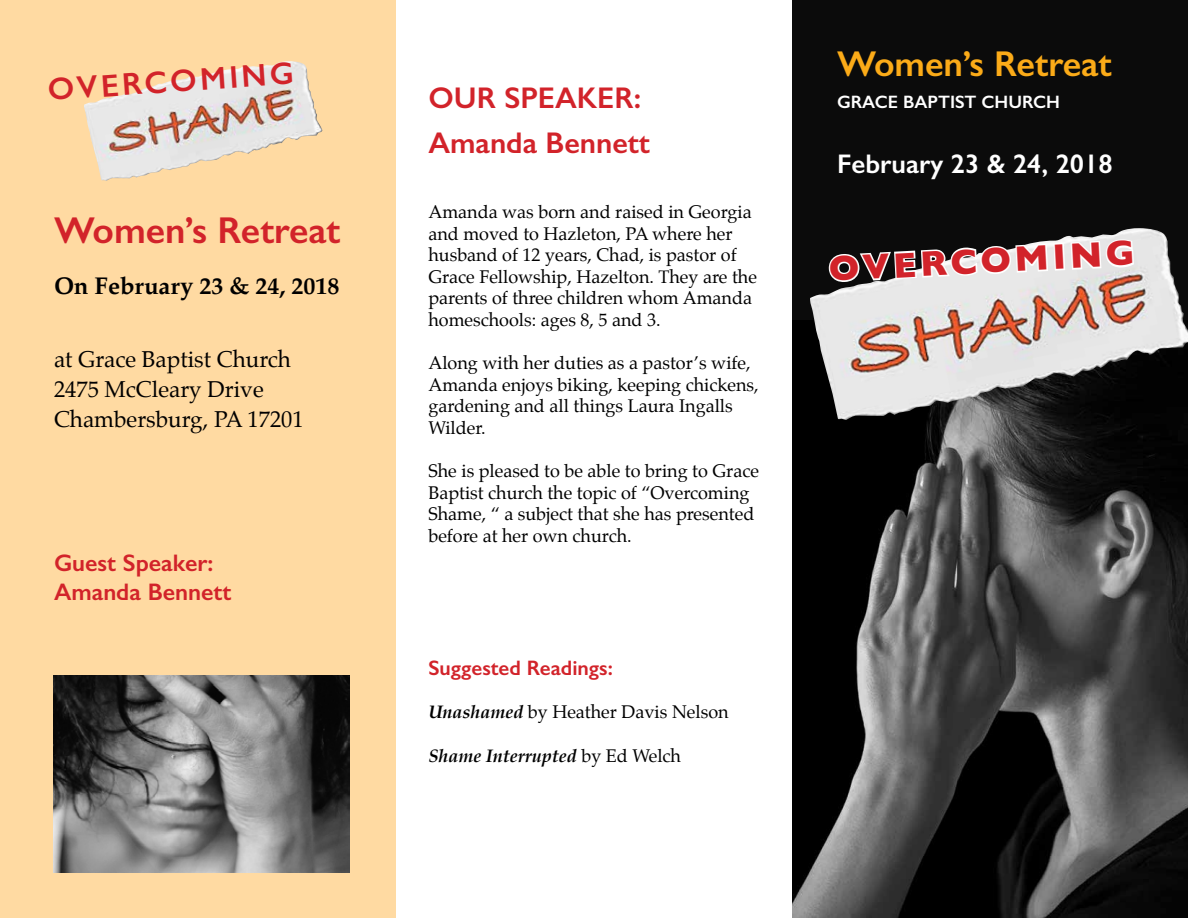
<style>
.page{position:relative;width:1188px;height:918px;background:#fff}
.page>*{position:absolute;margin:0;border:0;box-sizing:border-box;transform-origin:0 0}
.t1{font:600 37.5px "Gill Sans";color:#d2232a}
.t2{font:600 36px "Gill Sans";color:#fbab18}
.t3{font:700 36px "Gill Sans";color:#d2232a}
.t4{font:600 31.5px "Gill Sans";color:#d2232a}
.t5{font:600 30px/45px "Gill Sans";color:#d2232a}
.t6{font:600 27px "Gill Sans";color:#fff}
.t7{font:600 24px/28.8px "Gill Sans";color:#d2232a}
.t8{font:700 24px "Palatino";color:#000}
.t9{font:22.5px/30px "Palatino";color:#000}
.t10{font:600 21px "Gill Sans";color:#d2232a}
.t11{font:18px/21.6px "Palatino";color:#000}
.t12{font:italic 700 18px "Palatino";color:#000}
.t13{font:600 18px "Gill Sans";color:#fff}
.s1{font-weight:700;font-style:italic}
.s2{font-weight:400;font-style:normal}
</style>
<div class="page">
<div style="left:0;top:0;width:396px;height:918px;background:#ffdaa2"></div>
<img style="left:792px;top:320px;width:396px;height:598px">
<div style="left:792px;top:0;width:396px;height:320px;background:#0b0b0b"></div>
<img style="left:810px;top:228px;width:378px;height:192px">
<svg style="left:827px;top:237px;width:308px;height:47px"></svg>
<img style="left:84px;top:61px;width:238px;height:120px">
<img style="left:54px;top:675px;width:296px;height:198px">
<h3 class="t4" style="left:46px;top:71px;width:248px;rotate:-4deg">OVERCOMING</h3>
<h1 class="t1" style="left:54px;top:208px;width:288px">Women’s Retreat</h1>
<h3 class="t8" style="left:54px;top:265px;width:287px">On February 23 &amp; 24, 2018</h3>
<p class="t9" style="left:54px;top:344px;width:251px">at Grace Baptist Church<br>2475 McCleary Drive<br>Chambersburg, PA 17201</p>
<h3 class="t7" style="left:54px;top:548px;width:179px">Guest Speaker:<br>Amanda Bennett</h3>
<h3 class="t5" style="left:428px;top:75px;width:223px">OUR SPEAKER:<br>Amanda Bennett</h3>
<p class="t11" style="left:428px;top:201px;width:330px">Amanda was born and raised in Georgia and moved to Hazleton, PA where her husband of 12 years, Chad, is pastor of Grace Fellowship, Hazelton. They are the parents of three children whom Amanda homeschools: ages 8, 5 and 3.</p>
<p class="t11" style="left:428px;top:352px;width:332px">Along with her duties as a pastor’s wife,<br>Amanda enjoys biking, keeping chickens, gardening and all things Laura Ingalls<br>Wilder.</p>
<p class="t11" style="left:428px;top:460px;width:332px">She is pleased to be able to bring to Grace Baptist church the topic of “Overcoming Shame, “ a subject that she has presented before at her own church.</p>
<p class="t10" style="left:428px;top:655px;width:186px">Suggested Readings:</p>
<p class="t11" style="left:428px;top:701px;width:302px"><span class="s1">Unashamed</span> by Heather Davis Nelson</p>
<p class="t12" style="left:428px;top:741px;width:254px">Shame Interrupted <span class="s2">by Ed Welch</span></p>
<h2 class="t2" style="left:837px;top:42px;width:276px">Women’s Retreat</h2>
<p class="t13" style="left:837px;top:91px;width:225px">GRACE BAPTIST CHURCH</p>
<h3 class="t6" style="left:837px;top:147px;width:277px">February 23 &amp; 24, 2018</h3>
<h2 class="t3" style="left:827px;top:240px;width:308px;rotate:-3deg">OVERCOMING</h2>
</div>
